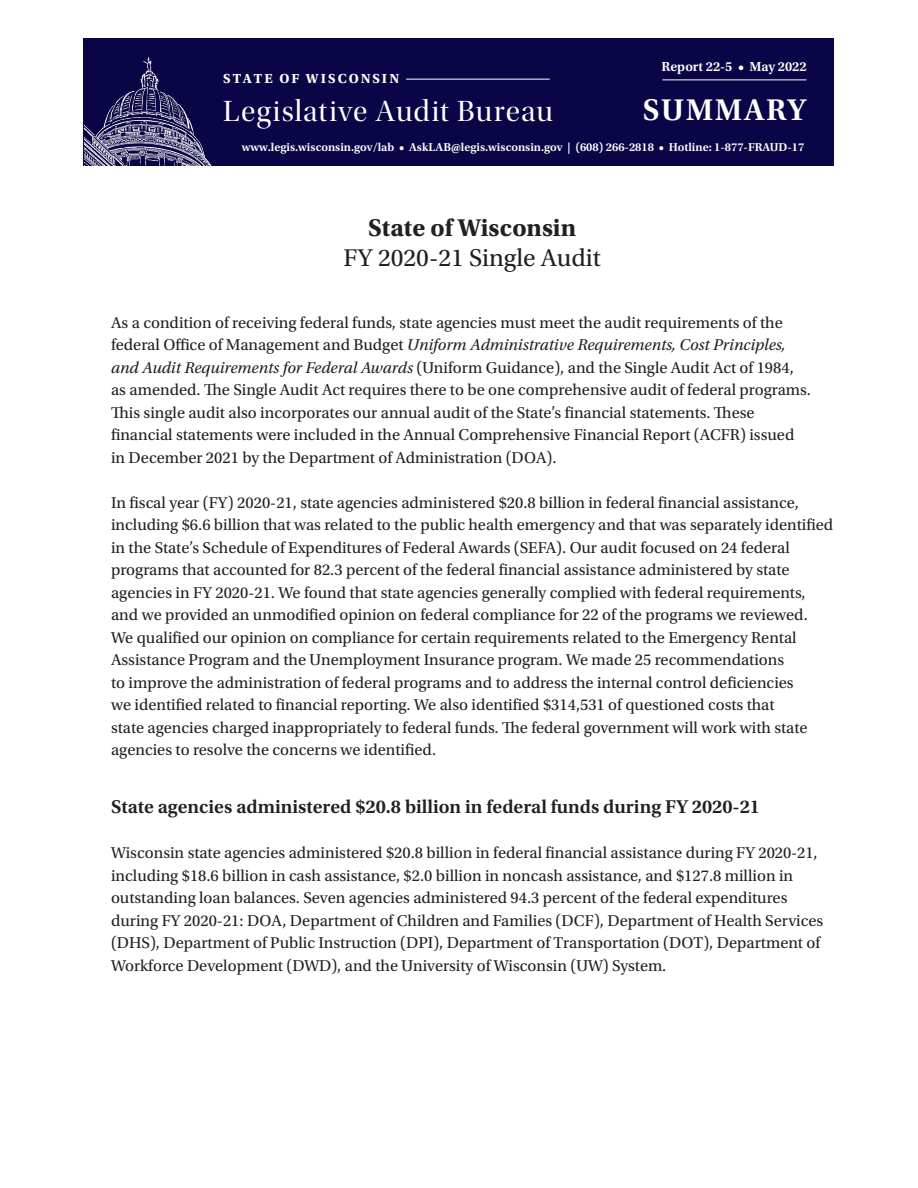
<style>
.page{position:relative;width:918px;height:1188px;background:#fff}
.page>*{position:absolute;margin:0;border:0;box-sizing:border-box;transform-origin:0 0}
.t1{font:600 31.5px "Utopia Std";letter-spacing:.05em;color:#fff}
.t2{font:30.45px "Utopia Std Disp";letter-spacing:.035em;color:#fff}
.t3{font:25.5px "Utopia Std";color:#231f20}
.t4{font:700 25.5px "Utopia Std";color:#231f20}
.t5{font:600 19.5px "Utopia Std";color:#231f20}
.t6{font:16.5px/22.5px "Utopia Std";color:#231f20}
.t7{font:600 13.8px "Utopia Std";color:#fff}
.t8{font:13.8px "Utopia Std Bold Capt";letter-spacing:.14em;color:#fff}
.t9{font:600 12px "Utopia Std";color:#fff}
.s1{font-style:italic}
</style>
<div class="page">
<div style="left:83px;top:38px;width:750px;height:128px;background:#0a0547"></div>
<hr style="left:406px;top:79px;width:144px;height:1px;background:#fff">
<img style="left:84px;top:57px;width:127px;height:108px">
<hr style="left:662px;top:80px;width:144px;height:1px;background:#fff">
<p class="t8" style="left:223px;top:71px;width:178px">STATE OF WISCONSIN</p>
<h2 class="t2" style="left:223px;top:95px;width:331px">Legislative Audit Bureau</h2>
<p class="t7" style="left:662px;top:58px;width:147px">Report 22-5 • May 2022</p>
<h1 class="t1" style="left:643px;top:92px;width:165px">SUMMARY</h1>
<p class="t9" style="left:242px;top:141px;width:564px">www.legis.wisconsin.gov/lab • AskLAB@legis.wisconsin.gov | (608) 266-2818 • Hotline: 1-877-FRAUD-17</p>
<h3 class="t4" style="left:368px;top:212px;width:209px">State of Wisconsin</h3>
<h3 class="t3" style="left:344px;top:244px;width:259px">FY 2020-21 Single Audit</h3>
<p class="t6" style="left:111px;top:311px;width:701px">As a condition of receiving federal funds, state agencies must meet the audit requirements of the federal Office of Management and Budget <span class="s1">Uniform Administrative Requirements, Cost Principles, and Audit Requirements for Federal Awards</span> (Uniform Guidance), and the Single Audit Act of 1984, as amended. The Single Audit Act requires there to be one comprehensive audit of federal programs.<br>This single audit also incorporates our annual audit of the State’s financial statements. These financial statements were included in the Annual Comprehensive Financial Report (ACFR) issued in December 2021 by the Department of Administration (DOA).</p>
<p class="t6" style="left:111px;top:491px;width:724px">In fiscal year (FY) 2020-21, state agencies administered $20.8 billion in federal financial assistance, including $6.6 billion that was related to the public health emergency and that was separately identified in the State’s Schedule of Expenditures of Federal Awards (SEFA). Our audit focused on 24 federal programs that accounted for 82.3 percent of the federal financial assistance administered by state agencies in FY 2020-21. We found that state agencies generally complied with federal requirements, and we provided an unmodified opinion on federal compliance for 22 of the programs we reviewed.<br>We qualified our opinion on compliance for certain requirements related to the Emergency Rental Assistance Program and the Unemployment Insurance program. We made 25 recommendations<br>to improve the administration of federal programs and to address the internal control deficiencies<br>we identified related to financial reporting. We also identified $314,531 of questioned costs that<br>state agencies charged inappropriately to federal funds. The federal government will work with state agencies to resolve the concerns we identified.</p>
<p class="t5" style="left:111px;top:796px;width:650px">State agencies administered $20.8 billion in federal funds during FY 2020-21</p>
<p class="t6" style="left:111px;top:842px;width:714px">Wisconsin state agencies administered $20.8 billion in federal financial assistance during FY 2020-21, including $18.6 billion in cash assistance, $2.0 billion in noncash assistance, and $127.8 million in outstanding loan balances. Seven agencies administered 94.3 percent of the federal expenditures during FY 2020-21: DOA, Department of Children and Families (DCF), Department of Health Services (DHS), Department of Public Instruction (DPI), Department of Transportation (DOT), Department of Workforce Development (DWD), and the University of Wisconsin (UW) System.</p>
</div>
